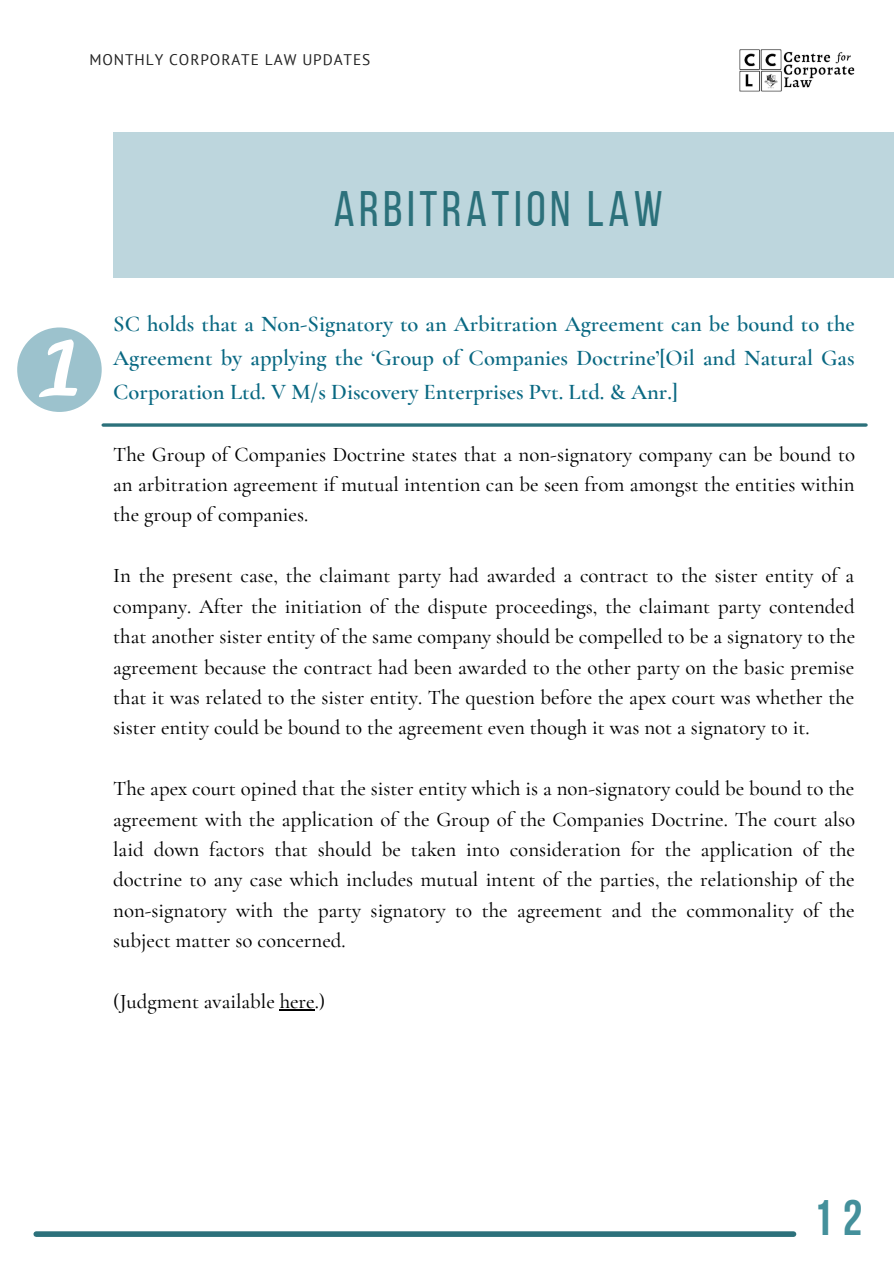
<style>
.page{position:relative;width:894px;height:1264px;background:#fff}
.page>*{position:absolute;margin:0;border:0;box-sizing:border-box;transform-origin:0 0}
.t1{font:49.65px "Bebas Neue";letter-spacing:.09em;color:#2c717b}
.t2{font:700 49.65px "Bebas Neue";color:#44909b}
.t3{font:600 22.5px/33.8px "Cormorant Garamond";color:#096882;text-align:justify}
.t4{font:500 20.85px/30.5px "Cormorant Garamond";color:#000;text-align:justify}
.t5{font:15.3px "PT Sans";letter-spacing:.06em;color:#222}
</style>
<div class="page">
<div style="left:113px;top:132px;width:780px;height:145px;background:#bdd6dd"></div>
<img style="left:739px;top:49px;width:116px;height:43px">
<div style="left:36px;top:1231px;width:757px;height:5px;background:#2c717b"></div>
<svg style="left:103px;top:423px;width:762px;height:4px;background:#4c868f"></svg>
<hr style="left:279px;top:1009px;width:36px;height:1px;background:#000">
<svg style="left:17px;top:327px;width:85px;height:85px"></svg>
<p class="t5" style="left:89px;top:50px;width:282px">MONTHLY CORPORATE LAW UPDATES</p>
<p class="t1" style="left:333px;top:189px;width:330px">ARBITRATION LAW</p>
<p class="t3" style="left:113px;top:307px;width:743px">SC holds that a Non-Signatory to an Arbitration Agreement can be bound to the Agreement by applying the ‘Group of Companies Doctrine’[Oil and Natural Gas Corporation Ltd. V M/s Discovery Enterprises Pvt. Ltd. &amp; Anr.]</p>
<p class="t4" style="left:113px;top:439px;width:743px">The Group of Companies Doctrine states that a non-signatory company can be bound to an arbitration agreement if mutual intention can be seen from amongst the entities within the group of companies.</p>
<p class="t4" style="left:113px;top:560px;width:743px">In the present case, the claimant party had awarded a contract to the sister entity of a company. After the initiation of the dispute proceedings, the claimant party contended that another sister entity of the same company should be compelled to be a signatory to the agreement because the contract had been awarded to the other party on the basic premise that it was related to the sister entity. The question before the apex court was whether the sister entity could be bound to the agreement even though it was not a signatory to it.</p>
<p class="t4" style="left:113px;top:773px;width:743px">The apex court opined that the sister entity which is a non-signatory could be bound to the agreement with the application of the Group of the Companies Doctrine. The court also laid down factors that should be taken into consideration for the application of the doctrine to any case which includes mutual intent of the parties, the relationship of the non-signatory with the party signatory to the agreement and the commonality of the subject matter so concerned.</p>
<p class="t4" style="left:113px;top:986px;width:213px">(Judgment available here.)</p>
<p class="t2" style="left:812px;top:1197px;width:51px">12</p>
</div>
